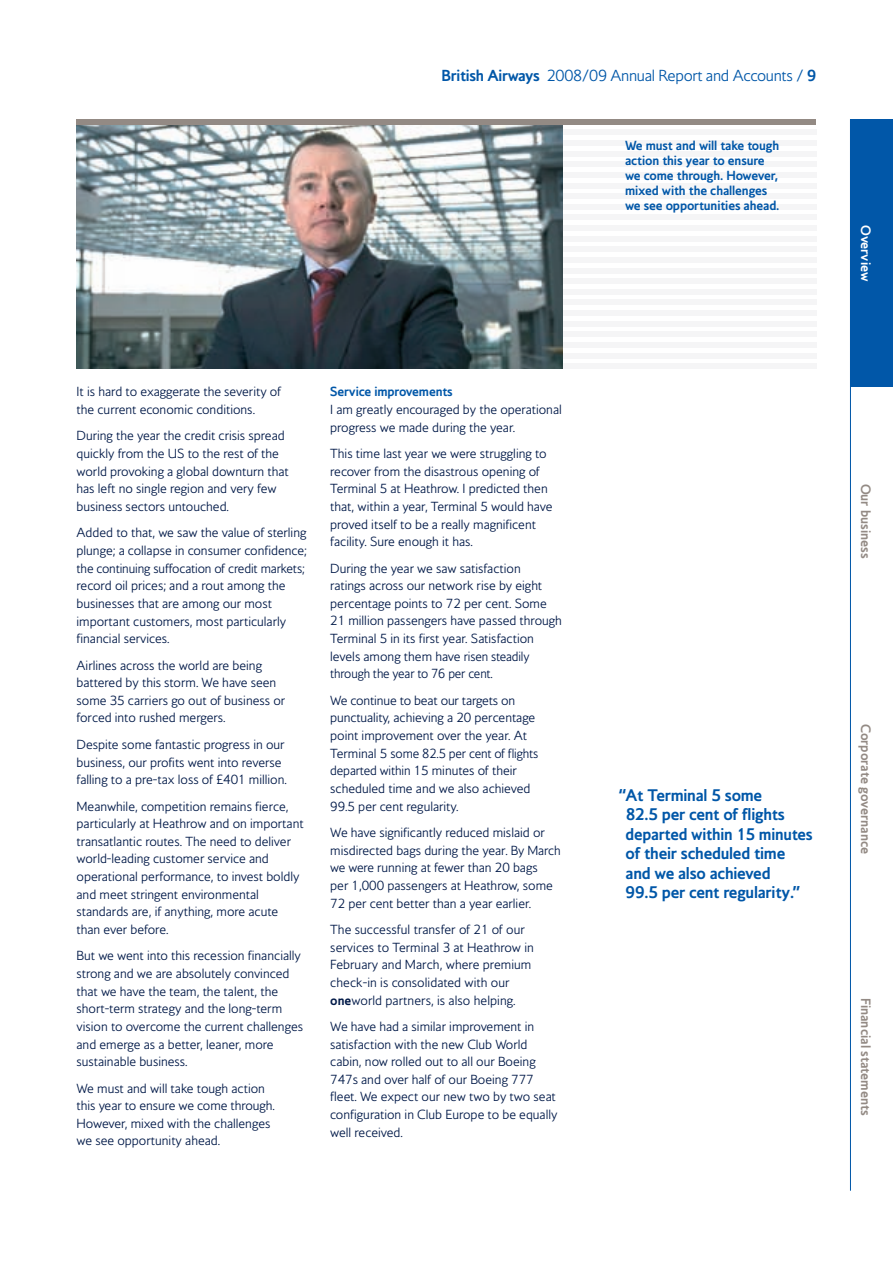
<style>
.page{position:relative;width:893px;height:1263px;background:#fff}
.page>*{position:absolute;margin:0;border:0;box-sizing:border-box;transform-origin:0 0}
.t1{font:700 15.75px/19.5px "Mylius Modern T";letter-spacing:-.015em;color:#0157a8}
.t2{font:300 15px "Mylius Modern T";letter-spacing:-.02em;color:#0157a8}
.t3{font:700 12.75px "Mylius Modern T";color:#938a84}
.t4{font:700 12.75px "Mylius Modern T";color:#fff}
.t5{font:300 12.3px/17.5px "Mylius Modern T";color:#001948}
.t6{font:700 12.3px/15px "Mylius Modern T";letter-spacing:-.01em;color:#0157a8}
.s1{font-weight:700}
</style>
<div class="page">
<div style="left:563px;top:130px;width:253px;height:5px;background:#f5f5f6"></div>
<div style="left:563px;top:140px;width:253px;height:6px;background:#f5f5f6"></div>
<div style="left:563px;top:151px;width:253px;height:5px;background:#f5f5f6"></div>
<div style="left:563px;top:162px;width:253px;height:5px;background:#f5f5f6"></div>
<div style="left:563px;top:172px;width:253px;height:6px;background:#f5f5f6"></div>
<div style="left:563px;top:183px;width:253px;height:5px;background:#f5f5f6"></div>
<div style="left:563px;top:193px;width:253px;height:6px;background:#f5f5f6"></div>
<div style="left:563px;top:204px;width:253px;height:5px;background:#f5f5f6"></div>
<div style="left:563px;top:215px;width:253px;height:5px;background:#f5f5f6"></div>
<div style="left:563px;top:225px;width:253px;height:6px;background:#f5f5f6"></div>
<div style="left:563px;top:236px;width:253px;height:5px;background:#f5f5f6"></div>
<div style="left:563px;top:247px;width:253px;height:5px;background:#f5f5f6"></div>
<div style="left:563px;top:257px;width:253px;height:6px;background:#f5f5f6"></div>
<div style="left:563px;top:268px;width:253px;height:5px;background:#f5f5f6"></div>
<div style="left:563px;top:279px;width:253px;height:5px;background:#f5f5f6"></div>
<div style="left:563px;top:289px;width:253px;height:5px;background:#f5f5f6"></div>
<div style="left:563px;top:300px;width:253px;height:5px;background:#f5f5f6"></div>
<div style="left:563px;top:310px;width:253px;height:6px;background:#f5f5f6"></div>
<div style="left:563px;top:321px;width:253px;height:5px;background:#f5f5f6"></div>
<div style="left:563px;top:332px;width:253px;height:5px;background:#f5f5f6"></div>
<div style="left:563px;top:342px;width:253px;height:6px;background:#f5f5f6"></div>
<div style="left:563px;top:353px;width:253px;height:5px;background:#f5f5f6"></div>
<div style="left:563px;top:364px;width:253px;height:5px;background:#f5f5f6"></div>
<img style="left:77px;top:124px;width:486px;height:245px">
<hr style="left:850px;top:119px;width:1px;height:1072px;background:#0157a8">
<div style="left:850px;top:119px;width:43px;height:268px;background:#0157a8"></div>
<div style="left:77px;top:119px;width:739px;height:5px;background:#938a84"></div>
<p class="t2" style="left:442px;top:69px;width:376px"><span class="s1">British Airways</span> 2008/09 Annual Report and Accounts / <span class="s1">9</span></p>
<p class="t6" style="left:625px;top:139px;width:156px">We must and will take tough action this year to ensure we come through. However, mixed with the challenges we see opportunities ahead.</p>
<p class="t5" style="left:77px;top:384px;width:206px">It is hard to exaggerate the severity of the current economic conditions.</p>
<p class="t5" style="left:77px;top:428px;width:214px">During the year the credit crisis spread quickly from the US to the rest of the world provoking a global downturn that has left no single region and very few business sectors untouched.</p>
<p class="t5" style="left:77px;top:525px;width:232px">Added to that, we saw the value of sterling plunge; a collapse in consumer confidence; the continuing suffocation of credit markets; record oil prices; and a rout among the businesses that are among our most important customers, most particularly financial services.</p>
<p class="t5" style="left:77px;top:657px;width:210px">Airlines across the world are being battered by this storm. We have seen some 35 carriers go out of business or forced into rushed mergers.</p>
<p class="t5" style="left:77px;top:737px;width:212px">Despite some fantastic progress in our business, our profits went into reverse falling to a pre-tax loss of £401 million.</p>
<p class="t5" style="left:77px;top:798px;width:229px">Meanwhile, competition remains fierce, particularly at Heathrow and on important transatlantic routes. The need to deliver world-leading customer service and operational performance, to invest boldly and meet stringent environmental standards are, if anything, more acute than ever before.</p>
<p class="t5" style="left:77px;top:948px;width:228px">But we went into this recession financially strong and we are absolutely convinced that we have the team, the talent, the short-term strategy and the long-term vision to overcome the current challenges and emerge as a better, leaner, more sustainable business.</p>
<p class="t5" style="left:77px;top:1080px;width:200px">We must and will take tough action this year to ensure we come through.<br>However, mixed with the challenges we see opportunity ahead.</p>
<p class="t6" style="left:330px;top:385px;width:124px">Service improvements</p>
<p class="t5" style="left:330px;top:402px;width:233px">I am greatly encouraged by the operational progress we made during the year.</p>
<p class="t5" style="left:330px;top:446px;width:224px">This time last year we were struggling to recover from the disastrous opening of Terminal 5 at Heathrow. I predicted then that, within a year, Terminal 5 would have proved itself to be a really magnificent facility. Sure enough it has.</p>
<p class="t5" style="left:330px;top:560px;width:233px">During the year we saw satisfaction<br>ratings across our network rise by eight percentage points to 72 per cent. Some 21 million passengers have passed through Terminal 5 in its first year. Satisfaction levels among them have risen steadily through the year to 76 per cent.</p>
<p class="t5" style="left:330px;top:693px;width:210px">We continue to beat our targets on punctuality, achieving a 20 percentage point improvement over the year. At Terminal 5 some 82.5 per cent of flights departed within 15 minutes of their scheduled time and we also achieved 99.5 per cent regularity.</p>
<p class="t5" style="left:330px;top:825px;width:232px">We have significantly reduced mislaid or misdirected bags during the year. By March we were running at fewer than 20 bags<br>per 1,000 passengers at Heathrow, some 72 per cent better than a year earlier.</p>
<p class="t5" style="left:330px;top:922px;width:205px">The successful transfer of 21 of our services to Terminal 3 at Heathrow in February and March, where premium check-in is consolidated with our <span class="s1">one</span>world partners, is also helping.</p>
<p class="t5" style="left:330px;top:1019px;width:229px">We have had a similar improvement in satisfaction with the new Club World cabin, now rolled out to all our Boeing 747s and over half of our Boeing 777 fleet. We expect our new two by two seat configuration in Club Europe to be equally well received.</p>
<p class="t1" style="left:626px;top:787px;width:189px;text-indent:-7px">“At Terminal 5 some<br>82.5 per cent of flights departed within 15 minutes of their scheduled time and we also achieved<br>99.5 per cent regularity.”</p>
<p class="t4" style="left:871px;top:225px;width:58px;rotate:90deg">Overview</p>
<p class="t3" style="left:871px;top:483px;width:76px;rotate:90deg">Our business</p>
<p class="t3" style="left:871px;top:724px;width:131px;rotate:90deg">Corporate governance</p>
<p class="t3" style="left:871px;top:998px;width:120px;rotate:90deg">Financial statements</p>
</div>
